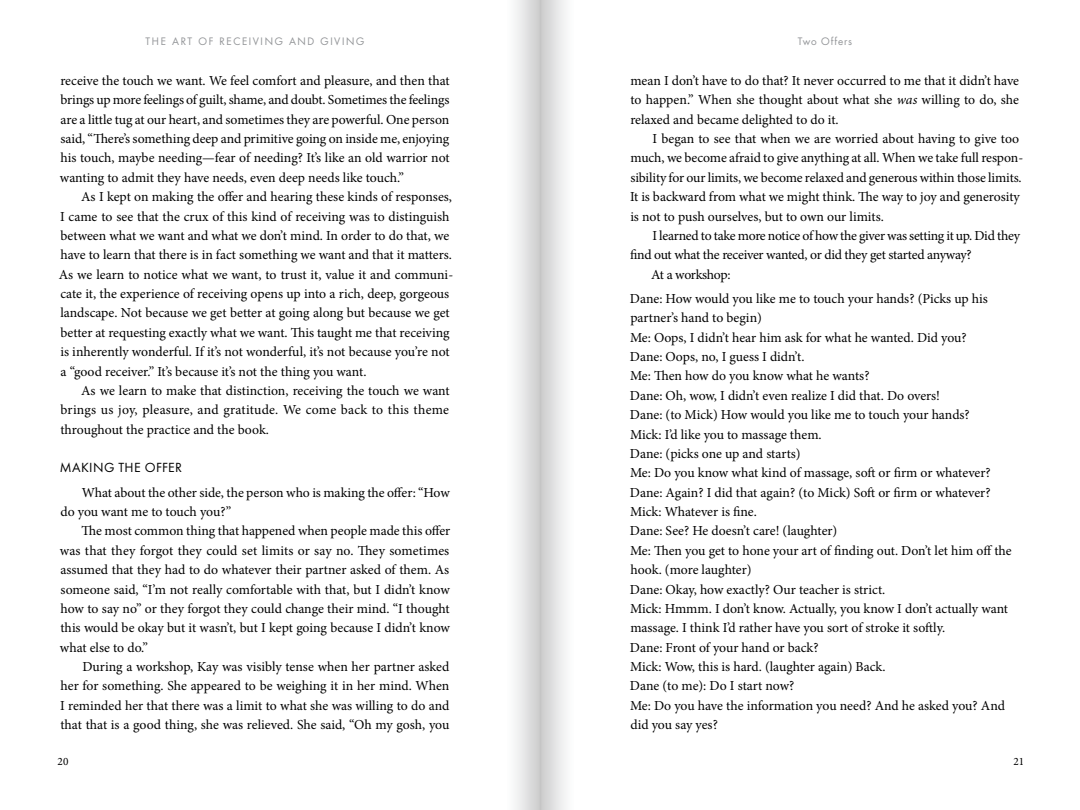
<style>
.page{position:relative;width:1080px;height:810px;background:#fff}
.page>*{position:absolute;margin:0;border:0;box-sizing:border-box;transform-origin:0 0}
.t1{font:13.75px/19.4px "Minion Pro";letter-spacing:-.005em;color:#000;text-align:justify}
.t2{font:13.75px "Minion Pro";letter-spacing:-.025em;color:#000}
.t3{font:13.75px "Futura T";letter-spacing:.025em;color:#000}
.t4{font:11.25px "Minion Pro";color:#000}
.t5{font:10px "Futura";letter-spacing:.155em;color:#939598}
.t6{font:10px "Futura";letter-spacing:.08em;color:#939598}
.s1{font-style:italic}
</style>
<div class="page">
<div style="left:497px;top:0;width:43px;height:810px;background:linear-gradient(to right,#fff,#d1d1d2)"></div>
<div style="left:540px;top:0;width:43px;height:810px;background:linear-gradient(to right,#cfcfd0,#fff)"></div>
<p class="t5" style="left:146px;top:35px;width:220px">THE ART OF RECEIVING AND GIVING</p>
<p class="t6" style="left:798px;top:35px;width:56px">Two Offers</p>
<p class="t1" style="left:60px;top:71px;width:391px">receive the touch we want. We feel comfort and pleasure, and then that brings up more feelings of guilt, shame, and doubt. Sometimes the feelings are a little tug at our heart, and sometimes they are powerful. One person said, “There’s something deep and primitive going on inside me, enjoying his touch, maybe needing—fear of needing? It’s like an old warrior not wanting to admit they have needs, even deep needs like touch.”</p>
<p class="t1" style="left:59px;top:187px;width:396px;text-align:left;text-indent:23px">As I kept on making the offer and hearing these kinds of responses, I came to see that the crux of this kind of receiving was to distinguish between what we want and what we don’t mind. In order to do that, we have to learn that there is in fact something we want and that it matters.<br>As we learn to notice what we want, to trust it, value it and communi&shy;cate it, the experience of receiving opens up into a rich, deep, gorgeous landscape. Not because we get better at going along but because we get better at requesting exactly what we want. This taught me that receiving is inherently wonderful. If it’s not wonderful, it’s not because you’re not a “good receiver.” It’s because it’s not the thing you want.</p>
<p class="t1" style="left:60px;top:381px;width:391px;text-indent:21px">As we learn to make that distinction, receiving the touch we want brings us joy, pleasure, and gratitude. We come back to this theme throughout the practice and the book.</p>
<p class="t3" style="left:60px;top:460px;width:124px">MAKING THE OFFER</p>
<p class="t1" style="left:60px;top:483px;width:391px;text-indent:21px">What about the other side, the person who is making the offer: “How do you want me to touch you?”</p>
<p class="t1" style="left:60px;top:521px;width:392px;text-indent:22px">The most common thing that happened when people made this offer was that they forgot they could set limits or say no. They sometimes assumed that they had to do whatever their partner asked of them. As someone said, “I’m not really comfortable with that, but I didn’t know how to say no” or they forgot they could change their mind. “I thought this would be okay but it wasn’t, but I kept going because I didn’t know what else to do.”</p>
<p class="t1" style="left:60px;top:657px;width:391px;text-indent:22px">During a workshop, Kay was visibly tense when her partner asked her for something. She appeared to be weighing it in her mind. When I reminded her that there was a limit to what she was willing to do and that that is a good thing, she was relieved. She said, “Oh my gosh, you</p>
<p class="t1" style="left:630px;top:71px;width:390px">mean I don’t have to do that? It never occurred to me that it didn’t have to happen.” When she thought about what she <span class="s1">was</span> willing to do, she relaxed and became delighted to do it.</p>
<p class="t1" style="left:630px;top:129px;width:395px;text-align:left;text-indent:22px">I began to see that when we are worried about having to give too much, we become afraid to give anything at all. When we take full respon&shy;sibility for our limits, we become relaxed and generous within those limits.<br>It is backward from what we might think. The way to joy and generosity is not to push ourselves, but to own our limits.</p>
<p class="t1" style="left:653px;top:226px;width:369px">I learned to take more notice of how the giver was setting it up. Did they</p>
<p class="t2" style="left:630px;top:246px;width:343px">find out what the receiver wanted, or did they get started anyway?</p>
<p class="t2" style="left:651px;top:265px;width:81px">At a workshop:</p>
<p class="t1" style="left:630px;top:289px;width:383px;text-align:left">Dane: How would you like me to touch your hands? (Picks up his partner’s hand to begin)<br>Me: Oops, I didn’t hear him ask for what he wanted. Did you?<br>Dane: Oops, no, I guess I didn’t.<br>Me: Then how do you know what he wants?<br>Dane: Oh, wow, I didn’t even realize I did that. Do overs!<br>Dane: (to Mick) How would you like me to touch your hands?<br>Mick: I’d like you to massage them.<br>Dane: (picks one up and starts)<br>Me: Do you know what kind of massage, soft or firm or whatever?<br>Dane: Again? I did that again? (to Mick) Soft or firm or whatever?<br>Mick: Whatever is fine.<br>Dane: See? He doesn’t care! (laughter)<br>Me: Then you get to hone your art of finding out. Don’t let him off the hook. (more laughter)<br>Dane: Okay, how exactly? Our teacher is strict.<br>Mick: Hmmm. I don’t know. Actually, you know I don’t actually want massage. I think I’d rather have you sort of stroke it softly.<br>Dane: Front of your hand or back?<br>Mick: Wow, this is hard. (laughter again) Back.<br>Dane (to me): Do I start now?<br>Me: Do you have the information you need? And he asked you? And did you say yes?</p>
<p class="t4" style="left:58px;top:754px;width:12px">20</p>
<p class="t4" style="left:1013px;top:754px;width:12px">21</p>
</div>
